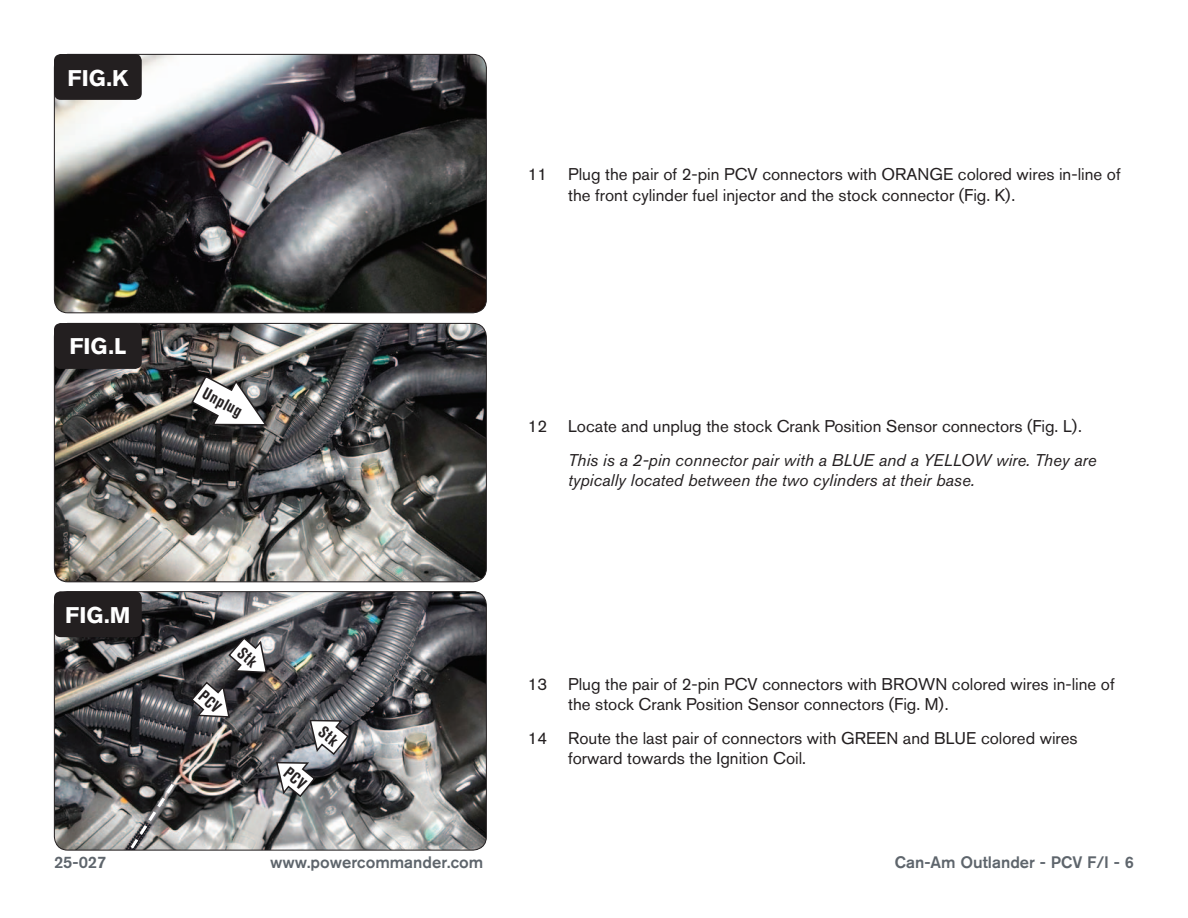
<style>
.page{position:relative;width:1188px;height:918px;background:#fff}
.page>*{position:absolute;margin:0;border:0;box-sizing:border-box;transform-origin:0 0}
.t1{font:700 22.5px "Akzidenz Grotesk BQ";color:#fff}
.Bodycopy{font:16.8px/20.2px "Akzidenz Grotesk BQ";color:#231f20}
.Indent{font:italic 16.8px/20.2px "Akzidenz Grotesk BQ";color:#231f20}
.Indent-2{font:16.8px "Akzidenz Grotesk BQ";color:#231f20}
.t2{font:500 16.5px "Akzidenz Grotesk BQ";color:#5e656c}
.Callouts{font:700 condensed 16.5px "Akzidenz Grotesk BQ";color:#231f20}
</style>
<div class="page">
<img style="left:54px;top:323px;width:432px;height:259px">
<div style="left:54px;top:323px;width:433px;height:259px;border:1px solid #231f20;border-radius:14px"></div>
<img style="left:54px;top:54px;width:432px;height:259px">
<div style="left:54px;top:54px;width:433px;height:259px;border:1px solid #231f20;border-radius:14px"></div>
<div style="left:54px;top:54px;width:88px;height:46px;background:#231f20;border-radius:7px"></div>
<img style="left:54px;top:592px;width:432px;height:258px">
<div style="left:54px;top:591px;width:433px;height:259px;border:1px solid #231f20;border-radius:14px"></div>
<div style="left:54px;top:591px;width:88px;height:46px;background:#231f20;border-radius:7px"></div>
<div style="left:54px;top:323px;width:88px;height:46px;background:#231f20;border-radius:7px"></div>
<svg style="left:190px;top:374px;width:79px;height:53px"></svg>
<svg style="left:128px;top:780px;width:49px;height:71px"></svg>
<svg style="left:275px;top:719px;width:75px;height:79px"></svg>
<svg style="left:190px;top:681px;width:41px;height:38px"></svg>
<svg style="left:227px;top:636px;width:41px;height:38px"></svg>
<p class="t1" style="left:68px;top:65px;width:62px">FIG.K</p>
<p class="t1" style="left:70px;top:333px;width:58px">FIG.L</p>
<p class="Callouts" style="left:208px;top:384px;width:44px;rotate:28deg">Unplug</p>
<p class="t1" style="left:65px;top:602px;width:67px">FIG.M</p>
<p class="Bodycopy" style="left:568px;top:164px;width:554px;text-indent:-40px">11 Plug the pair of 2-pin PCV connectors with ORANGE colored wires in-line of the front cylinder fuel injector and the stock connector (Fig. K).</p>
<p class="Indent-2" style="left:528px;top:416px;width:556px">12 Locate and unplug the stock Crank Position Sensor connectors (Fig. L).</p>
<p class="Indent" style="left:568px;top:450px;width:530px">This is a 2-pin connector pair with a BLUE and a YELLOW wire. They are typically located between the two cylinders at their base.</p>
<p class="Bodycopy" style="left:568px;top:674px;width:548px;text-indent:-40px">13 Plug the pair of 2-pin PCV connectors with BROWN colored wires in-line of the stock Crank Position Sensor connectors (Fig. M).</p>
<p class="Bodycopy" style="left:568px;top:728px;width:511px;text-indent:-40px">14 Route the last pair of connectors with GREEN and BLUE colored wires forward towards the Ignition Coil.</p>
<p class="t2" style="left:54px;top:852px;width:54px">25-027</p>
<p class="t2" style="left:270px;top:852px;width:215px">www.powercommander.com</p>
<p class="t2" style="left:895px;top:852px;width:241px">Can-Am Outlander - PCV F/I - 6</p>
</div>
